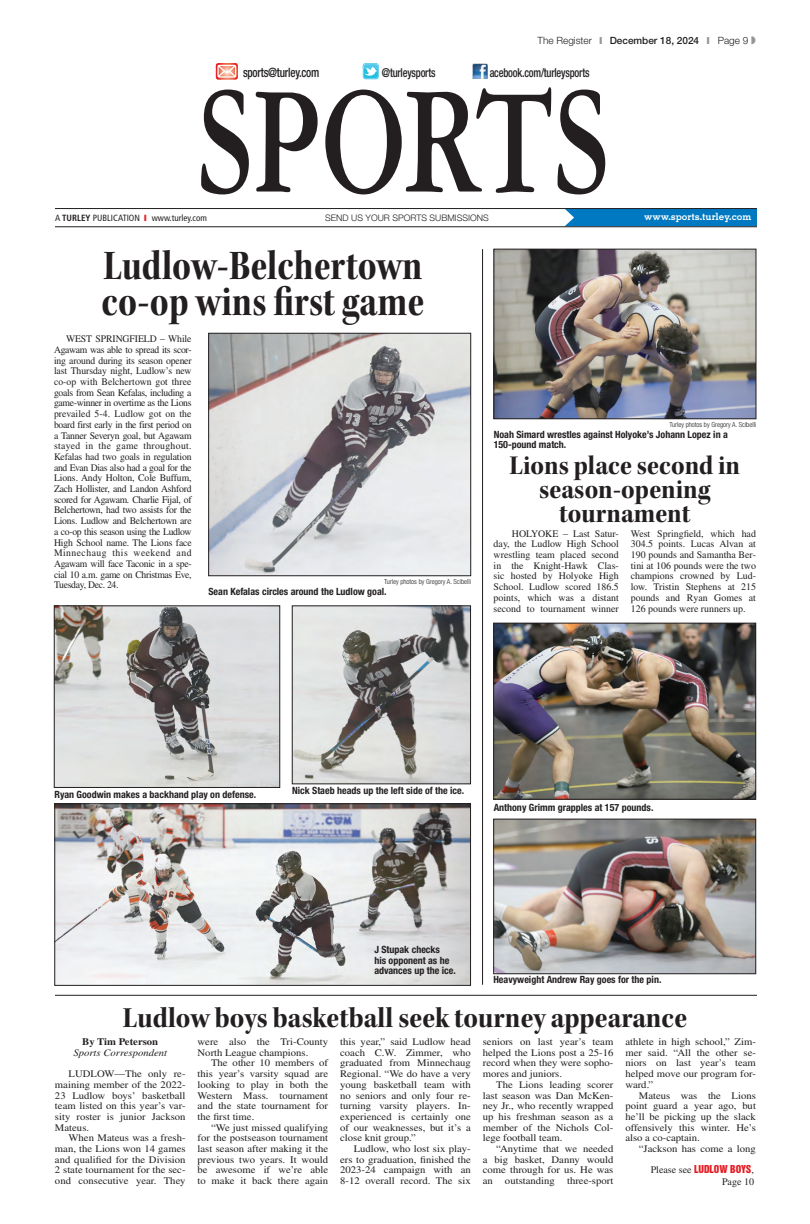
<style>
.page{position:relative;width:810px;height:1224px;background:#fff}
.page>*{position:absolute;margin:0;border:0;box-sizing:border-box;transform-origin:0 0}
.t1{font:700 162.9px "Garamond 3 LT Std";letter-spacing:-.01em;color:#231f20;scale:.71 1}
.lr_-_headline2{font:44px "Kepler Std Bold Cn Subh";letter-spacing:.005em;color:#231f20}
.lr_-_brief_headline2{font:30px "Kepler Std Bold Scn Subh";letter-spacing:.005em;color:#231f20}
.lr_-_brief_headline2-2{font:28px "Kepler Std Bold Scn Subh";color:#231f20}
.t2{font:500 condensed 12.9px "Helvetica Neue LT Std";letter-spacing:-.02em;color:#231f20;scale:.86 1}
.t3{font:500 condensed 12.3px "Helvetica Neue LT Std";letter-spacing:-.02em;color:#231f20;scale:.85 1}
.lr_-_body_text{font:10px/10.7px "Times LT Std";color:#231f20;text-align:justify;scale:1.07 1}
.Body_Text{font:10px/10.7px "Times LT Std";letter-spacing:-.03em;color:#231f20;text-align:justify}
.lr_-_body_text-2{font:10px/10.7px "Times LT Std";color:#231f20;text-align:justify}
.lr_-_cutline{font:700 condensed 10px/10.7px "Helvetica Neue LT Std";color:#231f20}
.t4{font:300 10px "Helvetica Neue LT Std";color:#231f20}
.t5{font:700 10px "Memphis LT Std";color:#fff}
.Body_Text-2{font:10px "Times LT Std";color:#231f20}
.lr_-_byline_2{font:italic 10px "Times LT Std";color:#231f20;scale:1.07 1}
.lr_-_byline_1{font:700 10px "Times LT Std";color:#231f20;scale:1.07 1}
.t6{font:condensed 9px "Frutiger LT Std";color:#231f20}
.t7{font:300 9px "Helvetica Neue LT Std";color:#231f20}
.lr_-_photo_credit{font:300 condensed 7px "Helvetica Neue LT Std";color:#231f20}
.s1{color:#939598}
.s2{font-weight:500}
.s3{font-weight:700}
.s4{color:#e61e25}
.s5{font-family:"Helvetica Inserat LT Std";color:#e61e25}
</style>
<div class="page">
<img style="left:472px;top:64px;width:16px;height:15px">
<svg style="left:363px;top:63px;width:16px;height:16px"></svg>
<div style="left:565px;top:209px;width:192px;height:17px;background:#0079c2"></div>
<hr style="left:55px;top:208px;width:702px;height:1px;background:#231f20">
<hr style="left:55px;top:226px;width:702px;height:1px;background:#231f20">
<svg style="left:216px;top:63px;width:22px;height:17px"></svg>
<img style="left:210px;top:335px;width:259px;height:239px">
<div style="left:208px;top:333px;width:263px;height:243px;border:1px solid #231f20"></div>
<img style="left:294px;top:608px;width:175px;height:174px">
<div style="left:292px;top:606px;width:179px;height:178px;border:1px solid #231f20"></div>
<img style="left:56px;top:608px;width:222px;height:178px">
<div style="left:54px;top:606px;width:226px;height:182px;border:1px solid #231f20"></div>
<img style="left:496px;top:251px;width:258px;height:166px">
<div style="left:494px;top:249px;width:262px;height:170px;border:1px solid #231f20"></div>
<hr style="left:482px;top:249px;width:1px;height:736px;background:#231f20">
<hr style="left:55px;top:995px;width:702px;height:1px;background:#231f20">
<img style="left:495px;top:625px;width:259px;height:173px">
<div style="left:493px;top:623px;width:263px;height:177px;border:1px solid #231f20"></div>
<img style="left:495px;top:821px;width:259px;height:151px">
<div style="left:493px;top:819px;width:263px;height:155px;border:1px solid #231f20"></div>
<img style="left:56px;top:806px;width:413px;height:178px">
<div style="left:54px;top:804px;width:417px;height:182px;border:1px solid #231f20"></div>
<p class="t4" style="left:538px;top:35px;width:220px">The Register <span class="s1">❙</span> <span class="s2">December 18, 2024</span> <span class="s1">❙</span> Page 9 <span class="s1">◗</span></p>
<p class="t2" style="left:243px;top:65px;width:90px">sports@turley.com</p>
<p class="t3" style="left:382px;top:65px;width:65px">@turleysports</p>
<p class="t3" style="left:490px;top:65px;width:119px">acebook.com/turleysports</p>
<p class="t1" style="left:196px;top:52px;width:585px">SPORTS</p>
<p class="t6" style="left:55px;top:213px;width:153px">A <span class="s3">TURLEY</span> PUBLICATION <span class="s4">❙</span> www.turley.com</p>
<p class="t7" style="left:325px;top:212px;width:165px">SEND US YOUR SPORTS SUBMISSIONS</p>
<p class="t5" style="left:644px;top:210px;width:109px">www.sports.turley.com</p>
<p class="lr_-_headline2" style="left:103px;top:241px;width:321px">Ludlow-Belchertown</p>
<p class="lr_-_headline2" style="left:102px;top:277px;width:324px">co-op wins first game</p>
<p class="Body_Text" style="left:54px;top:334px;width:139px;text-indent:12px">WEST SPRINGFIELD – While Agawam was able to spread its scor&shy;ing around during its season opener last Thursday night, Ludlow’s new co-op with Belchertown got three goals from Sean Kefalas, including a game-winner in overtime as the Lions prevailed 5-4. Ludlow got on the board first early in the first period on a Tanner Severyn goal, but Agawam stayed in the game throughout.<br>Kefalas had two goals in regulation and Evan Dias also had a goal for the Lions. Andy Holton, Cole Buffum, Zach Hollister, and Landon Ashford scored for Agawam. Charlie Fijal, of Belchertown, had two assists for the Lions. Ludlow and Belchertown are a co-op this season using the Ludlow High School name. The Lions face Minnechaug this weekend and Agawam will face Taconic in a spe&shy;cial 10 a.m. game on Christmas Eve, Tuesday, Dec. 24.</p>
<p class="lr_-_photo_credit" style="left:384px;top:578px;width:88px">Turley photos by Gregory A. Scibelli</p>
<p class="lr_-_cutline" style="left:208px;top:586px;width:180px">Sean Kefalas circles around the Ludlow goal.</p>
<p class="lr_-_photo_credit" style="left:670px;top:420px;width:88px">Turley photos by Gregory A. Scibelli</p>
<p class="lr_-_cutline" style="left:494px;top:429px;width:236px">Noah Simard wrestles against Holyoke’s Johann Lopez in a<br>150-pound match.</p>
<p class="lr_-_brief_headline2-2" style="left:510px;top:450px;width:232px">Lions place second in</p>
<p class="lr_-_brief_headline2-2" style="left:539px;top:474px;width:173px">season-opening</p>
<p class="lr_-_brief_headline2-2" style="left:559px;top:498px;width:133px">tournament</p>
<p class="lr_-_body_text-2" style="left:494px;top:528px;width:127px;text-indent:18px">HOLYOKE – Last Satur&shy;day, the Ludlow High School wrestling team placed second in the Knight-Hawk Clas&shy;sic hosted by Holyoke High School. Ludlow scored 186.5 points, which was a distant second to tournament winner</p>
<p class="lr_-_body_text-2" style="left:631px;top:528px;width:127px">West Springfield, which had 304.5 points. Lucas Alvan at 190 pounds and Samantha Ber&shy;tini at 106 pounds were the two champions crowned by Lud&shy;low. Tristin Stephens at 215 pounds and Ryan Gomes at 126 pounds were runners up.</p>
<p class="lr_-_cutline" style="left:54px;top:789px;width:203px">Ryan Goodwin makes a backhand play on defense.</p>
<p class="lr_-_cutline" style="left:292px;top:785px;width:174px">Nick Staeb heads up the left side of the ice.</p>
<p class="lr_-_cutline" style="left:494px;top:802px;width:161px">Anthony Grimm grapples at 157 pounds.</p>
<p class="lr_-_cutline" style="left:374px;top:944px;width:83px">J Stupak checks<br>his opponent as he advances up the ice.</p>
<p class="lr_-_cutline" style="left:493px;top:974px;width:170px">Heavyweight Andrew Ray goes for the pin.</p>
<p class="lr_-_brief_headline2" style="left:123px;top:1001px;width:566px">Ludlow boys basketball seek tourney appearance</p>
<p class="lr_-_byline_1" style="left:82px;top:1036px;width:72px">By Tim Peterson</p>
<p class="lr_-_byline_2" style="left:73px;top:1047px;width:89px">Sports Correspondent</p>
<p class="lr_-_body_text" style="left:55px;top:1068px;width:124px;text-indent:14px">LUDLOW—The only re&shy;maining member of the 2022- 23 Ludlow boys’ basketball team listed on this year’s var&shy;sity roster is junior Jackson Mateus.</p>
<p class="lr_-_body_text" style="left:55px;top:1133px;width:124px;text-indent:14px">When Mateus was a fresh&shy;man, the Lions won 14 games and qualified for the Division 2 state tournament for the sec&shy;ond consecutive year. They</p>
<p class="lr_-_body_text" style="left:483px;top:1036px;width:124px">seniors on last year’s team helped the Lions post a 25-16 record when they were sopho&shy;mores and juniors.</p>
<p class="lr_-_body_text" style="left:483px;top:1079px;width:124px;text-indent:14px">The Lions leading scorer last season was Dan McKen&shy;ney Jr., who recently wrapped up his freshman season as a member of the Nichols Col&shy;lege football team.</p>
<p class="lr_-_body_text" style="left:483px;top:1143px;width:124px;text-indent:14px">“Anytime that we needed a big basket, Danny would come through for us. He was an outstanding three-sport</p>
<p class="lr_-_body_text" style="left:625px;top:1036px;width:124px">athlete in high school,” Zim&shy;mer said. “All the other se&shy;niors on last year’s team helped move our program for&shy;ward.”</p>
<p class="lr_-_body_text" style="left:625px;top:1090px;width:124px;text-indent:14px">Mateus was the Lions point guard a year ago, but he’ll be picking up the slack offensively this winter. He’s also a co-captain.</p>
<p class="lr_-_body_text" style="left:639px;top:1143px;width:111px">“Jackson has come a long</p>
<p class="lr_-_body_text" style="left:198px;top:1036px;width:124px">were also the Tri-County<br>North League champions.</p>
<p class="lr_-_body_text" style="left:198px;top:1058px;width:124px;text-indent:14px">The other 10 members of this year’s varsity squad are looking to play in both the Western Mass. tournament and the state tournament for the first time.</p>
<p class="lr_-_body_text" style="left:198px;top:1122px;width:124px;text-indent:14px">“We just missed qualifying for the postseason tournament last season after making it the previous two years. It would be awesome if we’re able to make it back there again</p>
<p class="lr_-_body_text" style="left:340px;top:1036px;width:124px">this year,” said Ludlow head coach C.W. Zimmer, who graduated from Minnechaug Regional. “We do have a very young basketball team with no seniors and only four re&shy;turning varsity players. In&shy;experienced is certainly one of our weaknesses, but it’s a close knit group.”</p>
<p class="lr_-_body_text" style="left:340px;top:1143px;width:124px;text-indent:14px">Ludlow, who lost six play&shy;ers to graduation, finished the 2023-24 campaign with an 8-12 overall record. The six</p>
<p class="Body_Text-2" style="left:651px;top:1164px;width:105px">Please see <span class="s5">LUDLOW BOYS</span>,</p>
<p class="Body_Text" style="left:722px;top:1176px;width:33px">Page 10</p>
</div>
